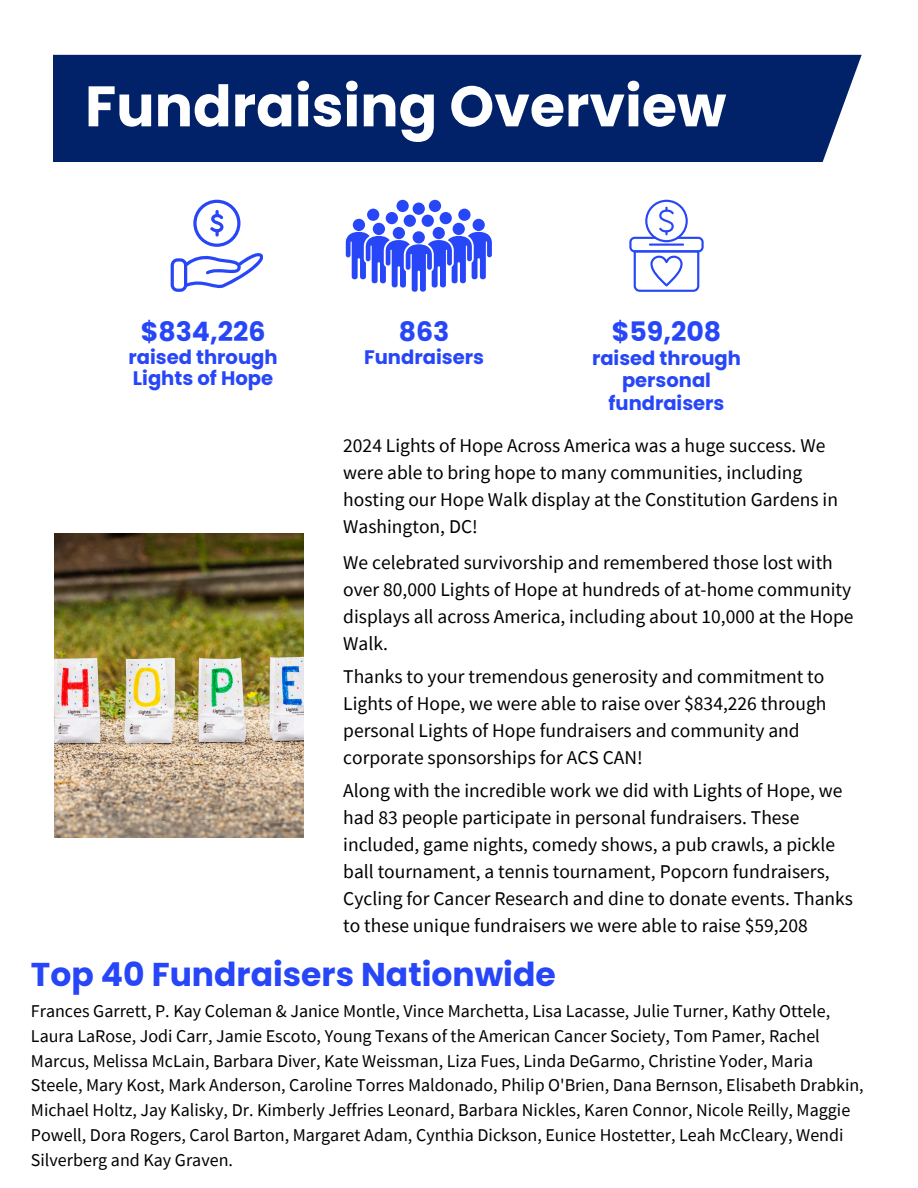
<style>
.page{position:relative;width:918px;height:1188px;background:#fff}
.page>*{position:absolute;margin:0;border:0;box-sizing:border-box;transform-origin:0 0}
.t1{font:700 57px "Poppins";color:#fff}
.t2{font:700 33px "Poppins";color:#2746f8}
.t3{font:700 26.85px "Poppins";color:#2746f8}
.t4{font:19.5px/27px "Source Sans Pro";color:#000}
.t5{font:700 19.5px/22.5px "Poppins";color:#2746f8;text-align:center}
.t6{font:18px/24.8px "Source Sans Pro";color:#000}
</style>
<div class="page">
<div style="left:53px;top:55px;width:809px;height:107px;background:#012169"></div>
<svg style="left:193px;top:200px;width:47px;height:47px"></svg>
<svg style="left:171px;top:253px;width:92px;height:39px"></svg>
<div style="left:473px;top:219px;width:12px;height:12px;background:#2746f8;border-radius:50%"></div>
<div style="left:453px;top:223px;width:12px;height:12px;background:#2746f8;border-radius:50%"></div>
<div style="left:433px;top:227px;width:12px;height:12px;background:#2746f8;border-radius:50%"></div>
<div style="left:353px;top:219px;width:12px;height:12px;background:#2746f8;border-radius:50%"></div>
<div style="left:373px;top:223px;width:12px;height:12px;background:#2746f8;border-radius:50%"></div>
<div style="left:393px;top:227px;width:12px;height:12px;background:#2746f8;border-radius:50%"></div>
<div style="left:404px;top:215px;width:12px;height:12px;background:#2746f8;border-radius:50%"></div>
<div style="left:386px;top:212px;width:12px;height:12px;background:#2746f8;border-radius:50%"></div>
<div style="left:397px;top:200px;width:12px;height:12px;background:#2746f8;border-radius:50%"></div>
<div style="left:429px;top:200px;width:12px;height:12px;background:#2746f8;border-radius:50%"></div>
<div style="left:413px;top:203px;width:12px;height:12px;background:#2746f8;border-radius:50%"></div>
<div style="left:367px;top:209px;width:12px;height:12px;background:#2746f8;border-radius:50%"></div>
<div style="left:422px;top:215px;width:12px;height:12px;background:#2746f8;border-radius:50%"></div>
<div style="left:440px;top:212px;width:12px;height:12px;background:#2746f8;border-radius:50%"></div>
<div style="left:458px;top:209px;width:13px;height:12px;background:#2746f8;border-radius:50%"></div>
<svg style="left:346px;top:231px;width:146px;height:61px"></svg>
<svg style="left:629px;top:200px;width:75px;height:92px"></svg>
<img style="left:54px;top:533px;width:250px;height:305px">
<h3 class="t1" style="left:85px;top:66px;width:643px">Fundraising Overview</h3>
<h1 class="t3" style="left:141px;top:313px;width:126px">$834,226</h1>
<h1 class="t5" style="left:128px;top:346px;width:151px;line-height:21.3px;text-align:left">raised through<br>Lights of Hope</h1>
<p class="t3" style="left:399px;top:313px;width:52px">863</p>
<p class="t5" style="left:364px;top:346px;width:121px">Fundraisers</p>
<p class="t3" style="left:612px;top:313px;width:111px">$59,208</p>
<p class="t5" style="left:592px;top:347px;width:150px">raised through personal fundraisers</p>
<p class="t4" style="left:343px;top:432px;width:496px">2024 Lights of Hope Across America was a huge success. We were able to bring hope to many communities, including hosting our Hope Walk display at the Constitution Gardens in Washington, DC!</p>
<p class="t4" style="left:343px;top:548px;width:512px">We celebrated survivorship and remembered those lost with over 80,000 Lights of Hope at hundreds of at-home community displays all across America, including about 10,000 at the Hope Walk.</p>
<h3 class="t4" style="left:343px;top:662px;width:485px">Thanks to your tremendous generosity and commitment to Lights of Hope, we were able to raise over $834,226 through personal Lights of Hope fundraisers and community and corporate sponsorships for ACS CAN!</h3>
<h3 class="t4" style="left:343px;top:776px;width:511px">Along with the incredible work we did with Lights of Hope, we had 83 people participate in personal fundraisers. These included, game nights, comedy shows, a pub crawls, a pickle ball tournament, a tennis tournament, Popcorn fundraisers, Cycling for Cancer Research and dine to donate events. Thanks to these unique fundraisers we were able to raise $59,208</h3>
<p class="t2" style="left:31px;top:951px;width:526px">Top 40 Fundraisers Nationwide</p>
<p class="t6" style="left:31px;top:998px;width:834px">Frances Garrett, P. Kay Coleman &amp; Janice Montle, Vince Marchetta, Lisa Lacasse, Julie Turner, Kathy Ottele, Laura LaRose, Jodi Carr, Jamie Escoto, Young Texans of the American Cancer Society, Tom Pamer, Rachel Marcus, Melissa McLain, Barbara Diver, Kate Weissman, Liza Fues, Linda DeGarmo, Christine Yoder, Maria Steele, Mary Kost, Mark Anderson, Caroline Torres Maldonado, Philip O'Brien, Dana Bernson, Elisabeth Drabkin, Michael Holtz, Jay Kalisky, Dr. Kimberly Jeffries Leonard, Barbara Nickles, Karen Connor, Nicole Reilly, Maggie Powell, Dora Rogers, Carol Barton, Margaret Adam, Cynthia Dickson, Eunice Hostetter, Leah McCleary, Wendi Silverberg and Kay Graven.</p>
</div>
